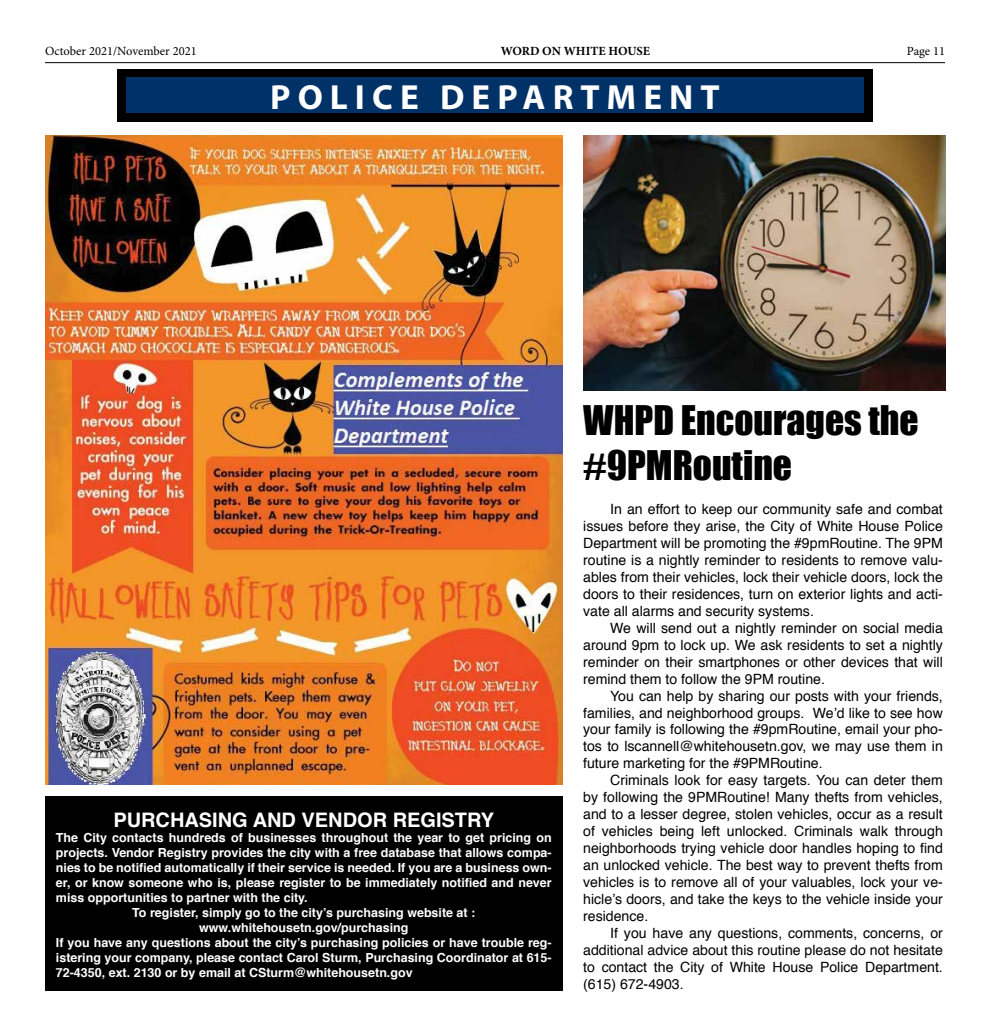
<style>
.page{position:relative;width:990px;height:1035px;background:#fff}
.page>*{position:absolute;margin:0;border:0;box-sizing:border-box;transform-origin:0 0}
.t1{font:37.5px/45px "Impact";color:#000}
.t2{font:35px "Myriad Headline";letter-spacing:.22em;color:#fff}
.t3{font:700 20px "Helvetica";color:#fff}
.t4{font:14.12px/17px "Helvetica";color:#000;text-align:justify}
.t5{font:700 12.5px "Helvetica";color:#fff}
.t6{font:12.5px "Minion Pro";color:#000}
.t7{font:700 12.5px "Minion Pro";letter-spacing:-.005em;color:#000}
</style>
<div class="page">
<hr style="left:45px;top:62px;width:900px;height:1px;background:#000">
<img style="left:583px;top:135px;width:362px;height:256px">
<div style="left:117px;top:70px;width:756px;height:52px;background:#000"></div>
<div style="left:126px;top:77px;width:738px;height:36px;background:#003268"></div>
<img style="left:45px;top:135px;width:518px;height:650px">
<div style="left:45px;top:796px;width:518px;height:194px;background:#000"></div>
<p class="t6" style="left:45px;top:43px;width:153px">October 2021/November 2021</p>
<p class="t7" style="left:501px;top:43px;width:151px">WORD ON WHITE HOUSE</p>
<p class="t6" style="left:907px;top:43px;width:40px">Page 11</p>
<h2 class="t2" style="left:271px;top:79px;width:450px">POLICE DEPARTMENT</h2>
<h3 class="t3" style="left:113px;top:804px;width:382px">PURCHASING AND VENDOR REGISTRY</h3>
<p class="t5" style="left:56px;top:827px;width:497px">The City contacts hundreds of businesses throughout the year to get pricing on</p>
<p class="t5" style="left:56px;top:842px;width:497px">projects. Vendor Registry provides the city with a free database that allows compa-</p>
<p class="t5" style="left:56px;top:857px;width:497px">nies to be notified automatically if their service is needed. If you are a business own-</p>
<p class="t5" style="left:56px;top:872px;width:497px">er, or know someone who is, please register to be immediately notified and never</p>
<p class="t5" style="left:56px;top:887px;width:253px">miss opportunities to partner with the city.</p>
<p class="t5" style="left:132px;top:902px;width:345px">To register, simply go to the city’s purchasing website at :</p>
<p class="t5" style="left:199px;top:917px;width:211px">www.whitehousetn.gov/purchasing</p>
<p class="t5" style="left:56px;top:932px;width:497px">If you have any questions about the city’s purchasing policies or have trouble reg-</p>
<p class="t5" style="left:56px;top:947px;width:497px">istering your company, please contact Carol Sturm, Purchasing Coordinator at 615-</p>
<p class="t5" style="left:56px;top:962px;width:358px">72-4350, ext. 2130 or by email at CSturm@whitehousetn.gov</p>
<h1 class="t1" style="left:583px;top:397px;width:337px">WHPD Encourages the #9PMRoutine</h1>
<p class="t4" style="left:583px;top:501px;width:361px;text-indent:27px">In an effort to keep our community safe and combat issues before they arise, the City of White House Police Department will be promoting the #9pmRoutine. The 9PM routine is a nightly reminder to residents to remove valu&shy;ables from their vehicles, lock their vehicle doors, lock the doors to their residences, turn on exterior lights and acti&shy;vate all alarms and security systems.</p>
<p class="t4" style="left:583px;top:620px;width:361px;text-indent:27px">We will send out a nightly reminder ‪on social media around 9pm‬ to lock up. We ask residents to set a nightly reminder on their smartphones or other devices that will remind them to follow the 9PM routine.</p>
<p class="t4" style="left:583px;top:688px;width:361px;text-indent:27px">You can help by sharing our posts with your friends, families, and neighborhood groups. We’d like to see how your family is following the #9pmRoutine, email your pho&shy;tos to lscannell@whitehousetn.gov, we may use them in future marketing for the #9PMRoutine.</p>
<p class="t4" style="left:583px;top:772px;width:361px;text-indent:27px">Criminals look for easy targets. You can deter them by following the 9PMRoutine! Many thefts from vehicles, and to a lesser degree, stolen vehicles, occur as a result of vehicles being left unlocked. Criminals walk through neighborhoods trying vehicle door handles hoping to find an unlocked vehicle. The best way to prevent thefts from vehicles is to remove all of your valuables, lock your ve&shy;hicle’s doors, and take the keys to the vehicle inside your residence.</p>
<p class="t4" style="left:583px;top:925px;width:361px;text-indent:27px">If you have any questions, comments, concerns, or additional advice about this routine please do not hesitate to contact the City of White House Police Department. (615) 672-4903.</p>
</div>
